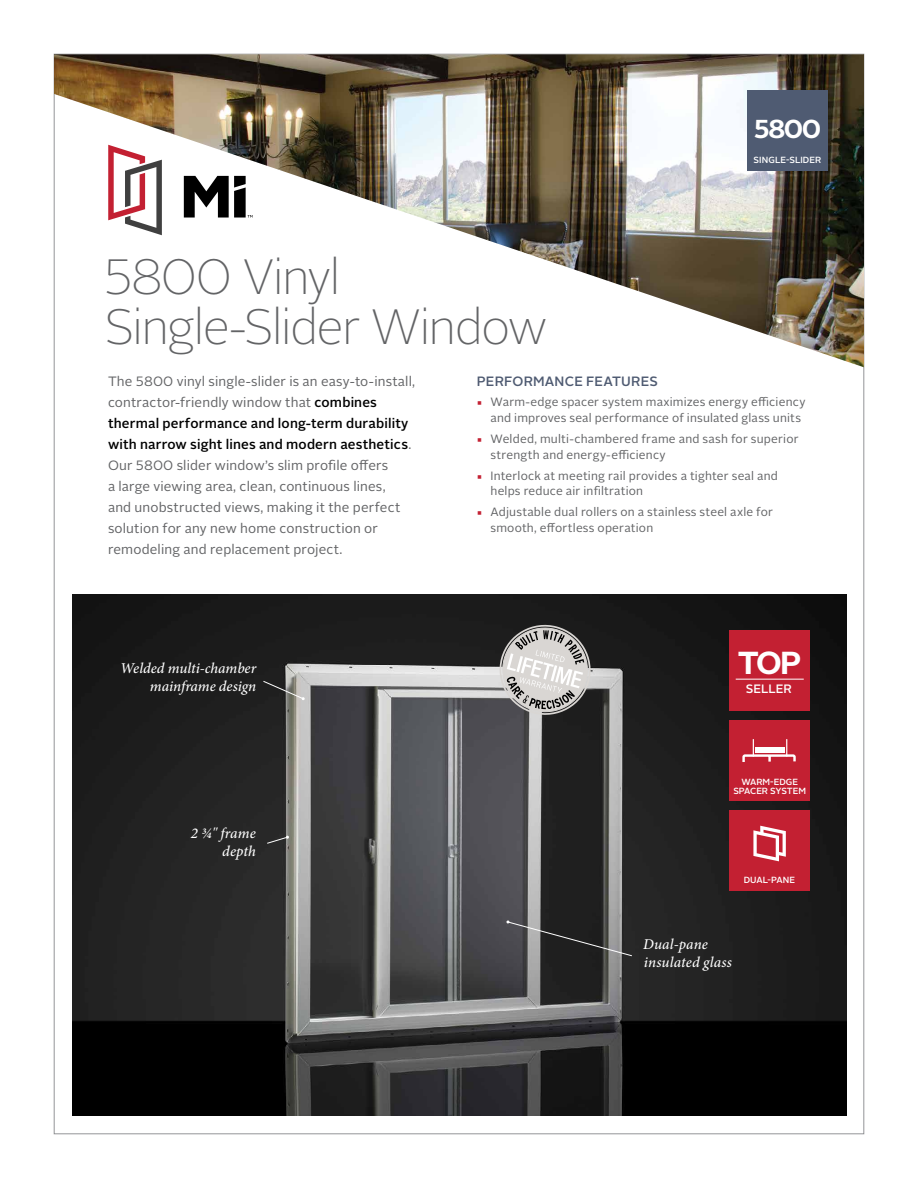
<style>
.page{position:relative;width:918px;height:1188px;background:#fff}
.page>*{position:absolute;margin:0;border:0;box-sizing:border-box;transform-origin:0 0}
.t1{font:100 49.5px/49.5px "Alright Sans";letter-spacing:-.035em;color:#636466}
.t2{font:700 31.8px "Alright Sans";color:#fff}
.t3{font:700 25.95px "Alright Sans";color:#fff}
.t4{font:italic 500 15px/18px "Minion Pro";color:#fff;text-align:right}
.t5{font:13.5px/21px "Alright Sans";letter-spacing:.01em;color:#636466}
.t6{font:500 13.5px "Alright Sans";letter-spacing:.01em;color:#4f5b72}
.t7{font:500 12.15px "Alright Sans";color:#fff}
.t8{font:12px/15.8px "Alright Sans";letter-spacing:.015em;color:#636466}
.t9{font:500 8.85px/9.8px "Alright Sans";letter-spacing:-.005em;color:#fff;text-align:center}
.s1{font-weight:500;color:#000}
.s2{font-family:"Minion Pro";color:#c32032}
</style>
<div class="page">
<img style="left:72px;top:594px;width:774px;height:522px">
<img style="left:54px;top:54px;width:810px;height:313px">
<div style="left:747px;top:90px;width:81px;height:81px;background:#4f5b72"></div>
<svg style="left:266px;top:836px;width:23px;height:8px"></svg>
<svg style="left:506px;top:920px;width:127px;height:37px;background:#4a4a4a"></svg>
<svg style="left:262px;top:680px;width:43px;height:20px"></svg>
<svg style="left:497px;top:619px;width:96px;height:100px;background:#949391"></svg>
<div style="left:729px;top:630px;width:81px;height:81px;background:#c32032"></div>
<hr style="left:736px;top:679px;width:68px;height:1px;background:#fff">
<div style="left:729px;top:810px;width:81px;height:81px;background:#c32032"></div>
<svg style="left:753px;top:826px;width:33px;height:35px"></svg>
<div style="left:729px;top:720px;width:81px;height:81px;background:#c32032"></div>
<svg style="left:742px;top:739px;width:54px;height:23px"></svg>
<div style="left:755px;top:748px;width:30px;height:5px;background:#fff"></div>
<h1 class="t1" style="left:104px;top:253px;width:445px">5800 Vinyl<br>Single-Slider Window</h1>
<h3 class="t3" style="left:754px;top:111px;width:69px">5800</h3>
<p class="t9" style="left:754px;top:155px;width:69px">SINGLE-SLIDER</p>
<p class="t5" style="left:108px;top:371px;width:309px">The 5800 vinyl single-slider is an easy-to-install, contractor-friendly window that <span class="s1">combines thermal performance and long-term durability with narrow sight lines and modern aesthetics</span>.<br>Our 5800 slider window’s slim profile offers<br>a large viewing area, clean, continuous lines,<br>and unobstructed views, making it the perfect solution for any new home construction or remodeling and replacement project.</p>
<p class="t6" style="left:477px;top:372px;width:182px">PERFORMANCE FEATURES</p>
<p class="t8" style="left:490px;top:394px;width:316px;text-indent:-14px"><span class="s2">■</span> Warm-edge spacer system maximizes energy efficiency and improves seal performance of insulated glass units</p>
<p class="t8" style="left:490px;top:431px;width:310px;text-indent:-14px"><span class="s2">■</span> Welded, multi-chambered frame and sash for superior strength and energy-efficiency</p>
<p class="t8" style="left:490px;top:468px;width:289px;text-indent:-14px"><span class="s2">■</span> Interlock at meeting rail provides a tighter seal and helps reduce air infiltration</p>
<p class="t8" style="left:490px;top:504px;width:284px;text-indent:-14px"><span class="s2">■</span> Adjustable dual rollers on a stainless steel axle for smooth, effortless operation</p>
<p class="t4" style="left:120px;top:659px;width:138px">Welded multi-chamber mainframe design</p>
<p class="t4" style="left:191px;top:824px;width:67px">2 3/4" frame depth</p>
<h2 class="t2" style="left:738px;top:640px;width:66px">TOP</h2>
<p class="t7" style="left:746px;top:680px;width:47px">SELLER</p>
<p class="t9" style="left:733px;top:777px;width:74px">WARM-EDGE<br>SPACER SYSTEM</p>
<p class="t9" style="left:744px;top:875px;width:53px">DUAL-PANE</p>
<p class="t4" style="left:643px;top:935px;width:90px;text-align:left">Dual-pane insulated glass</p>
</div>
